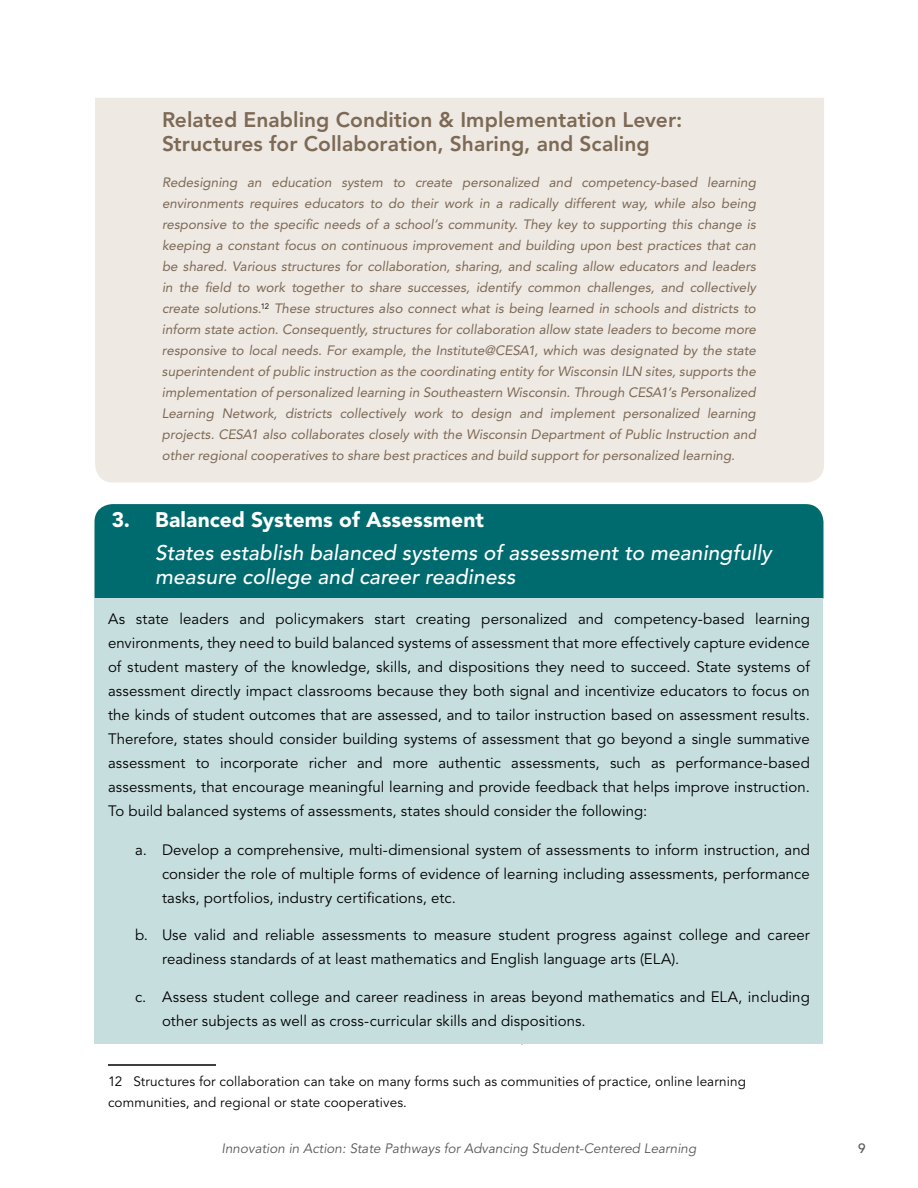
<style>
.page{position:relative;width:918px;height:1188px;background:#fff}
.page>*{position:absolute;margin:0;border:0;box-sizing:border-box;transform-origin:0 0}
.t1{font:800 21px/24px "Avenir LT Std";color:#7c6a55}
.t2{font:italic 500 21px/24px "Avenir LT Std";letter-spacing:.005em;color:#fff}
.t3{font:900 21px "Avenir LT Std";color:#fff}
.t4{font:15px/24px "Avenir LT Std";letter-spacing:.005em;color:#000;text-align:justify}
.t5{font:italic 13.5px/21px "Avenir LT Std";color:#7c6a55;text-align:justify}
.t6{font:13.5px/21px "Avenir LT Std";letter-spacing:.01em;color:#000}
.t7{font:italic 13.5px "Avenir LT Std";color:#58595b}
.t8{font:500 13.5px "Avenir LT Std";color:#58595b}
</style>
<div class="page">
<div style="left:95px;top:98px;width:729px;height:385px;background:#efe9e4"></div>
<hr style="left:108px;top:1064px;width:108px;height:2px;background:#000">
<div style="left:94px;top:504px;width:730px;height:95px;background:#006b6e"></div>
<div style="left:94px;top:599px;width:730px;height:445px;background:#c7dedf"></div>
<h1 class="t1" style="left:162px;top:108px;width:522px">Related Enabling Condition &amp; Implementation Lever:<br>Structures for Collaboration, Sharing, and Scaling</h1>
<p class="t5" style="left:162px;top:172px;width:596px">Redesigning an education system to create personalized and competency-based learning environments requires educators to do their work in a radically different way, while also being responsive to the specific needs of a school’s community. They key to supporting this change is keeping a constant focus on continuous improvement and building upon best practices that can be shared. Various structures for collaboration, sharing, and scaling allow educators and leaders in the field to work together to share successes, identify common challenges, and collectively create solutions.<sup>12</sup> These structures also connect what is being learned in schools and districts to inform state action. Consequently, structures for collaboration allow state leaders to become more responsive to local needs. For example, the Institute@CESA1, which was designated by the state superintendent of public instruction as the coordinating entity for Wisconsin ILN sites, supports the implementation of personalized learning in Southeastern Wisconsin. Through CESA1’s Personalized Learning Network, districts collectively work to design and implement personalized learning projects. CESA1 also collaborates closely with the Wisconsin Department of Public Instruction and other regional cooperatives to share best practices and build support for personalized learning.</p>
<h1 class="t3" style="left:112px;top:507px;width:374px">3. Balanced Systems of Assessment</h1>
<h1 class="t2" style="left:155px;top:541px;width:618px">States establish balanced systems of assessment to meaningfully measure college and career readiness</h1>
<p class="t4" style="left:108px;top:607px;width:703px">As state leaders and policymakers start creating personalized and competency-based learning environments, they need to build balanced systems of assessment that more effectively capture evidence of student mastery of the knowledge, skills, and dispositions they need to succeed. State systems of assessment directly impact classrooms because they both signal and incentivize educators to focus on the kinds of student outcomes that are assessed, and to tailor instruction based on assessment results.<br>Therefore, states should consider building systems of assessment that go beyond a single summative assessment to incorporate richer and more authentic assessments, such as performance-based assessments, that encourage meaningful learning and provide feedback that helps improve instruction.<br>To build balanced systems of assessments, states should consider the following:</p>
<p class="t4" style="left:162px;top:838px;width:649px;text-indent:-27px">a. Develop a comprehensive, multi-dimensional system of assessments to inform instruction, and consider the role of multiple forms of evidence of learning including assessments, performance tasks, portfolios, industry certifications, etc.</p>
<p class="t4" style="left:162px;top:923px;width:649px;text-indent:-27px">b. Use valid and reliable assessments to measure student progress against college and career readiness standards of at least mathematics and English language arts (ELA).</p>
<p class="t4" style="left:162px;top:985px;width:649px;text-indent:-27px">c. Assess student college and career readiness in areas beyond mathematics and ELA, including other subjects as well as cross-curricular skills and dispositions.</p>
<p class="t6" style="left:108px;top:1071px;width:640px">12 Structures for collaboration can take on many forms such as communities of practice, online learning communities, and regional or state cooperatives.</p>
<p class="t7" style="left:222px;top:1141px;width:476px">Innovation in Action: State Pathways for Advancing Student-Centered Learning</p>
<p class="t8" style="left:858px;top:1141px;width:9px">9</p>
</div>
